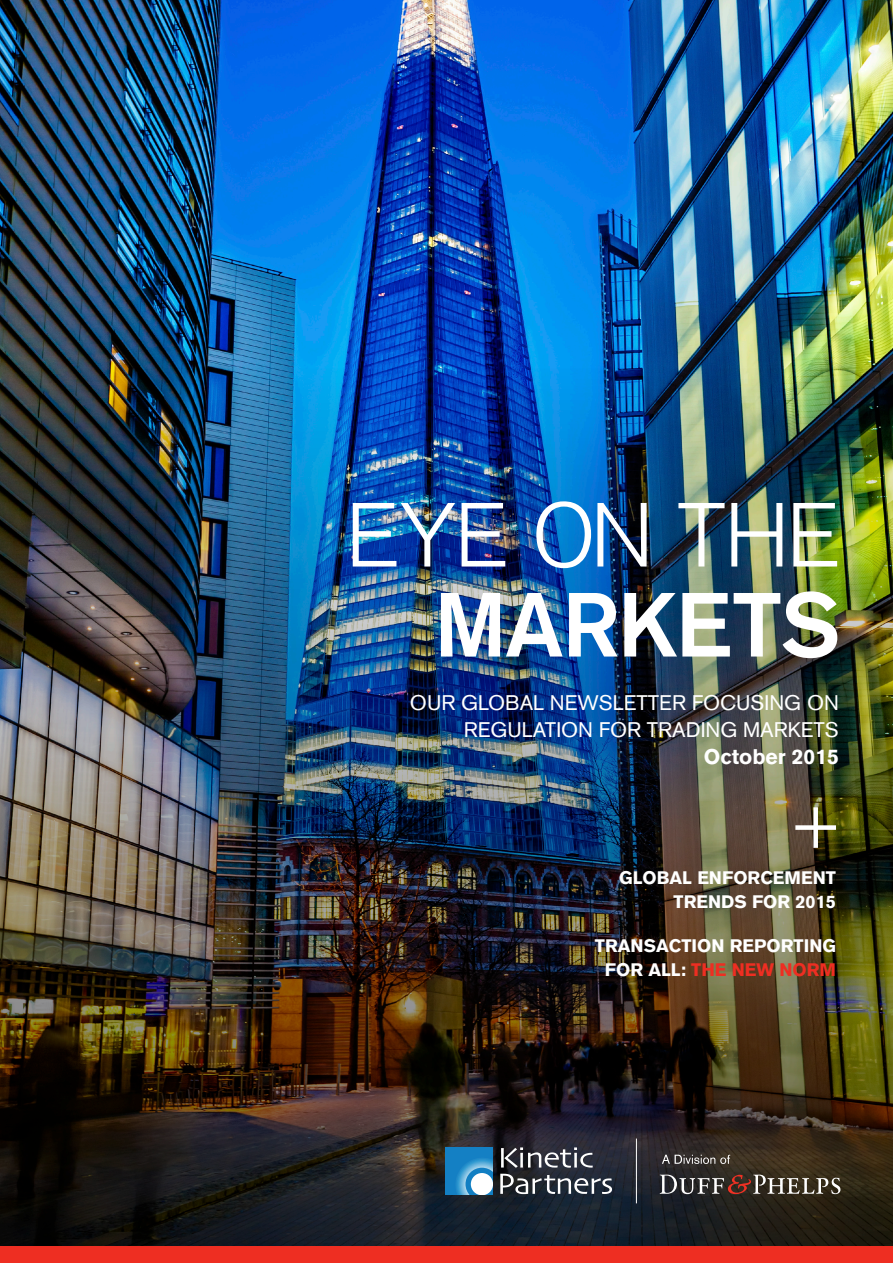
<style>
.page{position:relative;width:893px;height:1263px;background:#fff}
.page>*{position:absolute;margin:0;border:0;box-sizing:border-box;transform-origin:0 0}
.t1{font:300 90px/90px "Akzidenz Grotesk BQ";letter-spacing:-.02em;color:#fff;text-align:right}
.t2{font:21px/27px "Akzidenz Grotesk BQ";color:#fff;text-align:right}
.t3{font:700 21px "Akzidenz Grotesk BQ";color:#fff}
.t4{font:700 18px/24px "Akzidenz Grotesk BQ";color:#fff;text-align:right}
.s1{font-weight:500}
.s2{color:#ee2e22}
</style>
<div class="page">
<img style="left:0;top:0;width:893px;height:368px">
<img style="left:0;top:368px;width:893px;height:878px">
<div style="left:0;top:1246px;width:893px;height:17px;background:#ee2e22"></div>
<hr style="left:636px;top:1138px;width:1px;height:65px;background:#fff">
<svg style="left:662px;top:1155px;width:68px;height:9px"></svg>
<svg style="left:660px;top:1174px;width:180px;height:20px;background:#60554e"></svg>
<svg style="left:445px;top:1147px;width:47px;height:47px;background:#258bc9"></svg>
<svg style="left:465px;top:1168px;width:27px;height:26px"></svg>
<svg style="left:501px;top:1147px;width:92px;height:21px;background:#5f5f68"></svg>
<svg style="left:500px;top:1174px;width:112px;height:20px"></svg>
<svg style="left:795px;top:807px;width:41px;height:41px"></svg>
<p class="t1" style="left:345px;top:492px;width:496px">EYE ON THE<br><span class="s1">MARKETS</span></p>
<p class="t2" style="left:410px;top:689px;width:430px">OUR GLOBAL NEWSLETTER FOCUSING ON<br>REGULATION FOR TRADING MARKETS</p>
<p class="t3" style="left:704px;top:745px;width:137px">October 2015</p>
<p class="t4" style="left:619px;top:866px;width:218px">GLOBAL ENFORCEMENT<br>TRENDS FOR 2015</p>
<p class="t4" style="left:595px;top:934px;width:243px;text-align:center">TRANSACTION REPORTING<br>FOR ALL: <span class="s2">THE NEW NORM</span></p>
</div>
